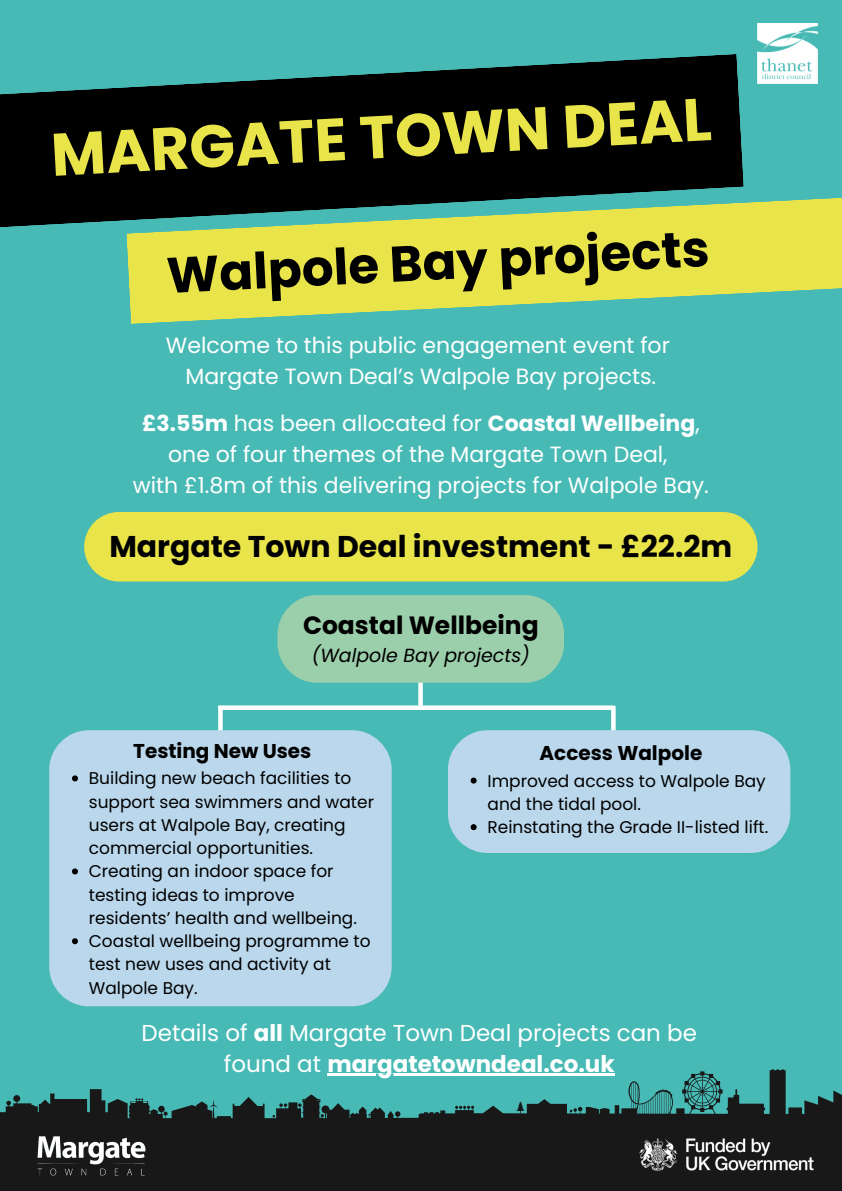
<style>
.page{position:relative;width:842px;height:1191px;background:#fff}
.page>*{position:absolute;margin:0;border:0;box-sizing:border-box;transform-origin:0 0}
.t1{font:700 60px "Poppins";color:#e9e44a}
.t2{font:700 50px "Poppins";color:#000}
.t3{font:700 30px "Poppins";color:#000}
.t4{font:700 25px "Poppins";color:#000}
.t5{font:23px "Poppins";color:#fff}
.t6{font:700 23px "Poppins";color:#fff}
.t7{font:22px "Poppins";color:#fff}
.t8{font:700 22px "Poppins";color:#fff}
.t9{font:700 20px "Poppins";color:#000}
.t10{font:italic 19px "Poppins";color:#000}
.t11{font:17px/23.2px "Poppins";color:#000}
.s1{font-weight:400}
.s2{font-weight:700}
</style>
<div class="page">
<div style="left:0;top:0;width:842px;height:1190px;background:#48bab5"></div>
<svg style="left:0;top:54px;width:744px;height:173px;background:#0a1c1b"></svg>
<svg style="left:126px;top:194px;width:716px;height:130px;fill:#e9e44a"></svg>
<div style="left:84px;top:512px;width:673px;height:69px;background:#e9e44a;border-radius:35px"></div>
<div style="left:418px;top:665px;width:5px;height:42px;background:#fff"></div>
<div style="left:277px;top:595px;width:287px;height:87px;background:#9bceab;border-radius:40px"></div>
<img style="left:757px;top:24px;width:60px;height:60px">
<div style="left:218px;top:706px;width:5px;height:40px;background:#fff"></div>
<div style="left:49px;top:730px;width:343px;height:276px;background:#bad7ec;border-radius:40px"></div>
<svg style="left:72px;top:775px;width:6px;height:6px"></svg>
<svg style="left:72px;top:868px;width:6px;height:6px"></svg>
<svg style="left:72px;top:938px;width:6px;height:6px"></svg>
<div style="left:611px;top:705px;width:5px;height:43px;background:#fff"></div>
<div style="left:218px;top:705px;width:395px;height:5px;background:#fff"></div>
<div style="left:448px;top:730px;width:342px;height:122px;background:#bad7ec;border-radius:40px"></div>
<svg style="left:471px;top:777px;width:6px;height:6px"></svg>
<svg style="left:471px;top:824px;width:6px;height:6px"></svg>
<svg style="left:0;top:1069px;width:842px;height:121px;fill:#181818"></svg>
<img style="left:635px;top:1134px;width:183px;height:40px">
<img style="left:0;top:1119px;width:183px;height:71px">
<p class="t1" style="left:49px;top:112px;width:663px;rotate:-3deg">MARGATE TOWN DEAL</p>
<p class="t2" style="left:165px;top:241px;width:545px;rotate:-3deg">Walpole Bay projects</p>
<p class="t7" style="left:166px;top:330px;width:505px">Welcome to this public engagement event for</p>
<p class="t7" style="left:185px;top:361px;width:472px">Margate Town Deal’s Walpole Bay projects.</p>
<p class="t8" style="left:142px;top:408px;width:559px">£3.55m <span class="s1">has been allocated for</span> Coastal Wellbeing<span class="s1">,</span></p>
<p class="t7" style="left:168px;top:439px;width:501px">one of four themes of the Margate Town Deal,</p>
<p class="t7" style="left:133px;top:469px;width:578px">with £1.8m of this delivering projects for Walpole Bay.</p>
<p class="t3" style="left:109px;top:525px;width:624px">Margate Town Deal investment - £22.2m</p>
<p class="t4" style="left:303px;top:607px;width:237px">Coastal Wellbeing</p>
<p class="t10" style="left:312px;top:642px;width:220px">(Walpole Bay projects)</p>
<p class="t9" style="left:133px;top:737px;width:180px">Testing New Uses</p>
<p class="t11" style="left:89px;top:766px;width:287px">Building new beach facilities to support sea swimmers and water users at Walpole Bay, creating commercial opportunities.</p>
<p class="t11" style="left:89px;top:859px;width:270px">Creating an indoor space for testing ideas to improve residents’ health and wellbeing.</p>
<p class="t11" style="left:89px;top:929px;width:283px">Coastal wellbeing programme to test new uses and activity at<br>Walpole Bay.</p>
<p class="t9" style="left:540px;top:739px;width:164px">Access Walpole</p>
<p class="t11" style="left:487px;top:769px;width:280px">Improved access to Walpole Bay and the tidal pool.</p>
<p class="t11" style="left:487px;top:815px;width:282px">Reinstating the Grade II-listed lift.</p>
<p class="t5" style="left:142px;top:1016px;width:557px">Details of <span class="s2">all</span> Margate Town Deal projects can be</p>
<p class="t6" style="left:224px;top:1047px;width:392px"><span class="s1">found at</span> margatetowndeal.co.uk</p>
</div>
